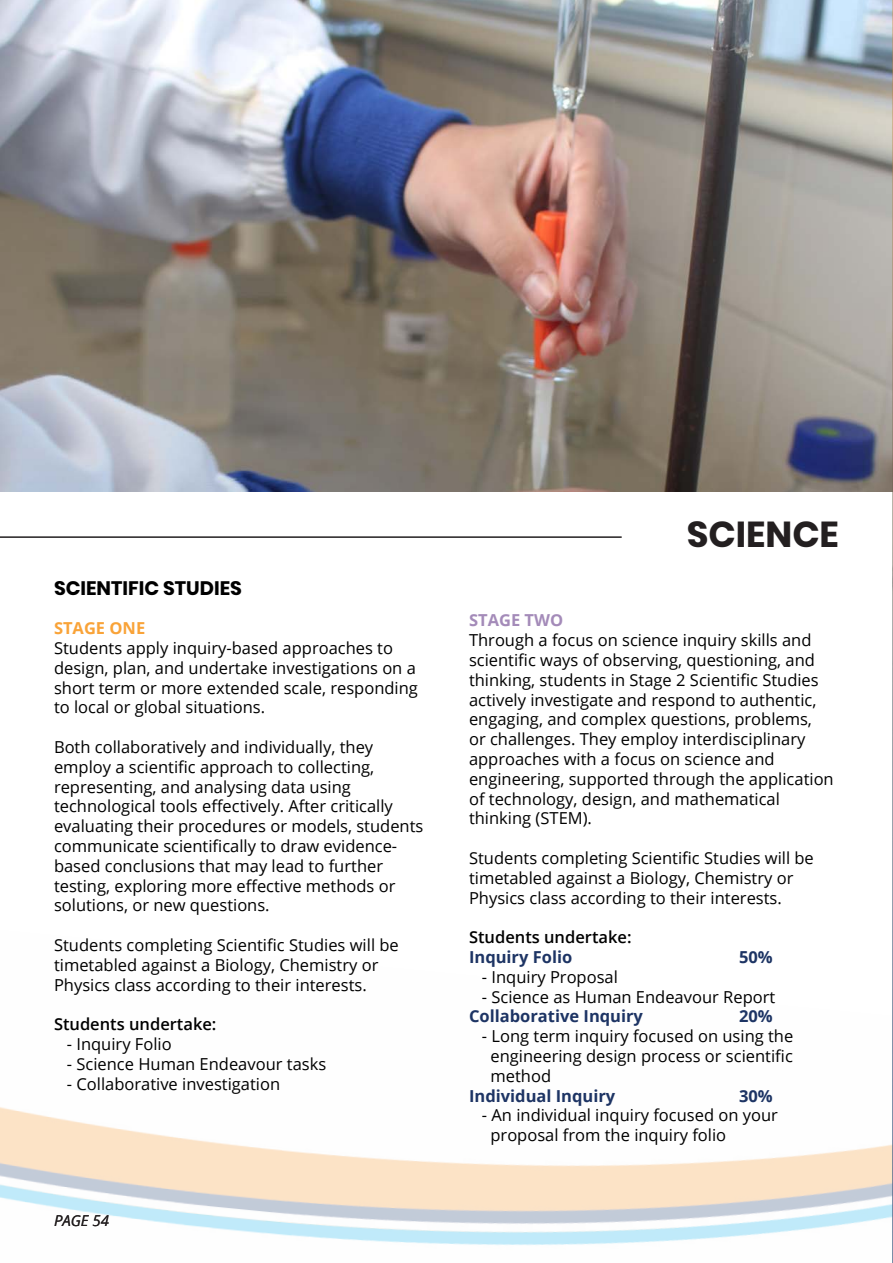
<style>
.page{position:relative;width:893px;height:1263px;background:#fff}
.page>*{position:absolute;margin:0;border:0;box-sizing:border-box;transform-origin:0 0}
.t1{font:700 36px "Poppins";color:#231f20}
.t2{font:700 19.5px "Poppins";color:#000}
.t3{font:16.5px/19.8px "Open Sans";color:#000}
.t4{font:700 16.5px "Open Sans";color:#1d3464}
.t5{font:600 16.5px "Open Sans";color:#000}
.t6{font:700 16.5px "Open Sans";color:#f9a338}
.t7{font:700 16.5px "Open Sans";color:#a48bb9}
.t8{font:italic 15px "Open Sans";color:#231f20}
</style>
<div class="page">
<hr style="left:0;top:536px;width:622px;height:2px;background:#231f20">
<img style="left:892px;top:492px;width:1px;height:771px">
<img style="left:0;top:0;width:893px;height:492px">
<p class="t2" style="left:54px;top:576px;width:189px">SCIENTIFIC STUDIES</p>
<p class="t6" style="left:54px;top:616px;width:93px">STAGE ONE</p>
<p class="t3" style="left:54px;top:638px;width:365px">Students apply inquiry-based approaches to design, plan, and undertake investigations on a short term or more extended scale, responding to local or global situations.</p>
<p class="t3" style="left:54px;top:737px;width:371px">Both collaboratively and individually, they employ a scientific approach to collecting, representing, and analysing data using technological tools effectively. After critically evaluating their procedures or models, students communicate scientifically to draw evidence&shy;based conclusions that may lead to further testing, exploring more effective methods or solutions, or new questions.</p>
<p class="t3" style="left:54px;top:935px;width:346px">Students completing Scientific Studies will be timetabled against a Biology, Chemistry or<br>Physics class according to their interests.</p>
<p class="t5" style="left:54px;top:1013px;width:164px">Students undertake:</p>
<p class="t3" style="left:67px;top:1034px;width:106px">- Inquiry Folio</p>
<p class="t3" style="left:67px;top:1053px;width:261px">- Science Human Endeavour tasks</p>
<p class="t3" style="left:67px;top:1073px;width:215px">- Collaborative investigation</p>
<p class="t8" style="left:54px;top:1211px;width:57px">PAGE 54</p>
<p class="t1" style="left:687px;top:514px;width:154px">SCIENCE</p>
<p class="t7" style="left:469px;top:609px;width:96px">STAGE TWO</p>
<p class="t3" style="left:469px;top:630px;width:366px">Through a focus on science inquiry skills and scientific ways of observing, questioning, and thinking, students in Stage 2 Scientific Studies actively investigate and respond to authentic, engaging, and complex questions, problems,<br>or challenges. They employ interdisciplinary approaches with a focus on science and engineering, supported through the application of technology, design, and mathematical thinking (STEM).</p>
<p class="t3" style="left:469px;top:848px;width:346px">Students completing Scientific Studies will be timetabled against a Biology, Chemistry or<br>Physics class according to their interests.</p>
<p class="t5" style="left:469px;top:926px;width:164px">Students undertake:</p>
<p class="t4" style="left:469px;top:945px;width:105px">Inquiry Folio</p>
<p class="t4" style="left:739px;top:945px;width:35px">50%</p>
<p class="t3" style="left:482px;top:966px;width:138px">- Inquiry Proposal</p>
<p class="t3" style="left:482px;top:986px;width:295px">- Science as Human Endeavour Report</p>
<p class="t4" style="left:469px;top:1005px;width:175px">Collaborative Inquiry</p>
<p class="t4" style="left:739px;top:1005px;width:35px">20%</p>
<p class="t3" style="left:482px;top:1026px;width:313px">- Long term inquiry focused on using the</p>
<p class="t3" style="left:490px;top:1046px;width:304px">engineering design process or scientific method</p>
<p class="t4" style="left:469px;top:1084px;width:148px">Individual Inquiry</p>
<p class="t4" style="left:739px;top:1084px;width:35px">30%</p>
<p class="t3" style="left:490px;top:1105px;width:289px;text-indent:-9px">- An individual inquiry focused on your proposal from the inquiry folio</p>
</div>
